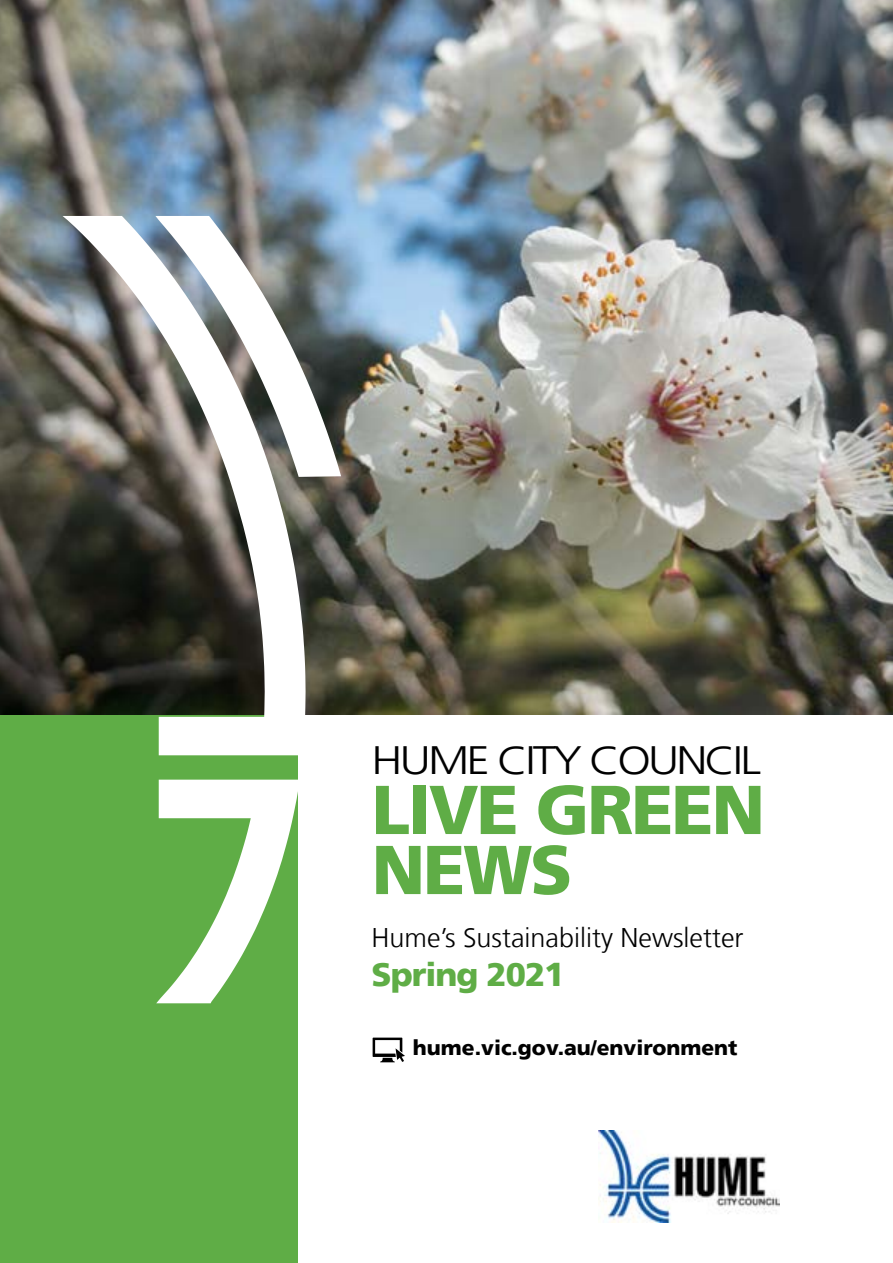
<style>
.page{position:relative;width:893px;height:1263px;background:#fff}
.page>*{position:absolute;margin:0;border:0;box-sizing:border-box;transform-origin:0 0}
.t1{font:900 69px/60px "Frutiger LT";letter-spacing:-.03em;color:#5fad46}
.t2{font:300 39.6px "Frutiger LT";letter-spacing:-.06em;color:#000;scale:1.18 1}
.t3{font:900 33px "Frutiger LT";letter-spacing:-.03em;color:#5fad46}
.t4{font:300 27px "Frutiger LT";color:#000}
.t5{font:900 21px "Frutiger LT";color:#000}
</style>
<div class="page">
<div style="left:0;top:714px;width:298px;height:549px;background:#5fad46"></div>
<img style="left:0;top:0;width:893px;height:714px">
<svg style="left:306px;top:216px;width:35px;height:261px"></svg>
<svg style="left:156px;top:780px;width:142px;height:223px"></svg>
<svg style="left:62px;top:216px;width:244px;height:539px"></svg>
<img style="left:599px;top:1130px;width:181px;height:93px">
<svg style="left:373px;top:1037px;width:32px;height:25px"></svg>
<h2 class="t2" style="left:372px;top:738px;width:332px">HUME CITY COUNCIL</h2>
<h1 class="t1" style="left:372px;top:780px;width:395px">LIVE GREEN<br>NEWS</h1>
<p class="t4" style="left:372px;top:922px;width:374px">Hume’s Sustainability Newsletter</p>
<p class="t3" style="left:372px;top:954px;width:194px">Spring 2021</p>
<p class="t5" style="left:413px;top:1034px;width:326px">hume.vic.gov.au/environment</p>
</div>
